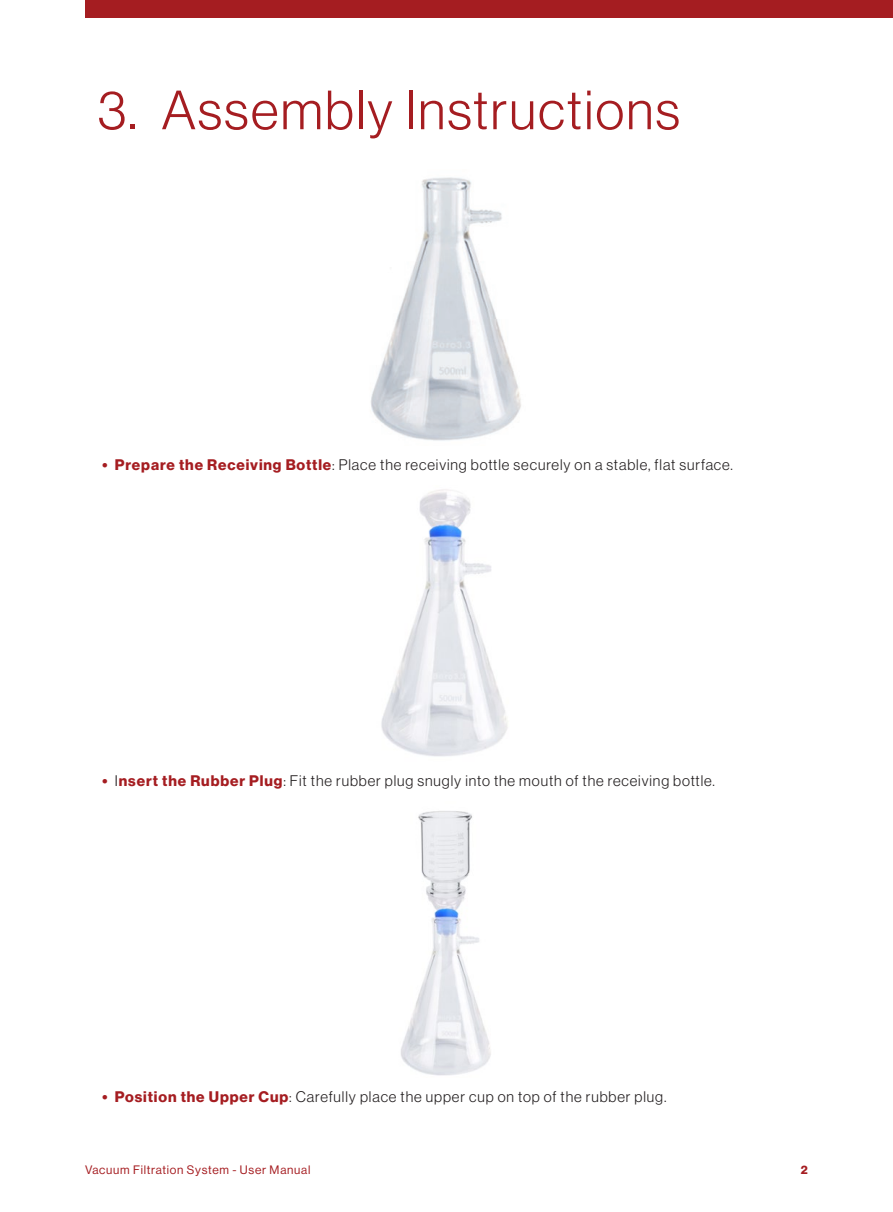
<style>
.page{position:relative;width:893px;height:1212px;background:#fff}
.page>*{position:absolute;margin:0;border:0;box-sizing:border-box;transform-origin:0 0}
.t1{font:300 54px "Neue Haas Display";letter-spacing:.04em;color:#a51d21}
.t2{font:300 15px "Neue Haas Display";letter-spacing:.06em;color:#231f20}
.t3{font:12px "Neue Haas Display";letter-spacing:.06em;color:#a51d21}
.t4{font:700 12px "Neue Haas Display";color:#a51d21}
.s1{font-weight:700;color:#a51d21}
</style>
<div class="page">
<div style="left:85px;top:0;width:808px;height:17px;background:#a51d21"></div>
<img style="left:371px;top:177px;width:150px;height:264px">
<img style="left:381px;top:489px;width:127px;height:268px">
<img style="left:401px;top:811px;width:90px;height:265px">
<p class="t1" style="left:98px;top:80px;width:584px">3. Assembly Instructions</p>
<p class="t2" style="left:102px;top:456px;width:632px"><span class="s1">• Prepare the Receiving Bottle</span>: Place the receiving bottle securely on a stable, flat surface.</p>
<p class="t2" style="left:102px;top:772px;width:614px"><span class="s1">•</span> I<span class="s1">nsert the Rubber Plug</span>: Fit the rubber plug snugly into the mouth of the receiving bottle.</p>
<p class="t2" style="left:102px;top:1088px;width:566px"><span class="s1">• Position the Upper Cup</span>: Carefully place the upper cup on top of the rubber plug.</p>
<p class="t3" style="left:85px;top:1163px;width:227px">Vacuum Filtration System - User Manual</p>
<p class="t4" style="left:801px;top:1163px;width:8px">2</p>
</div>
